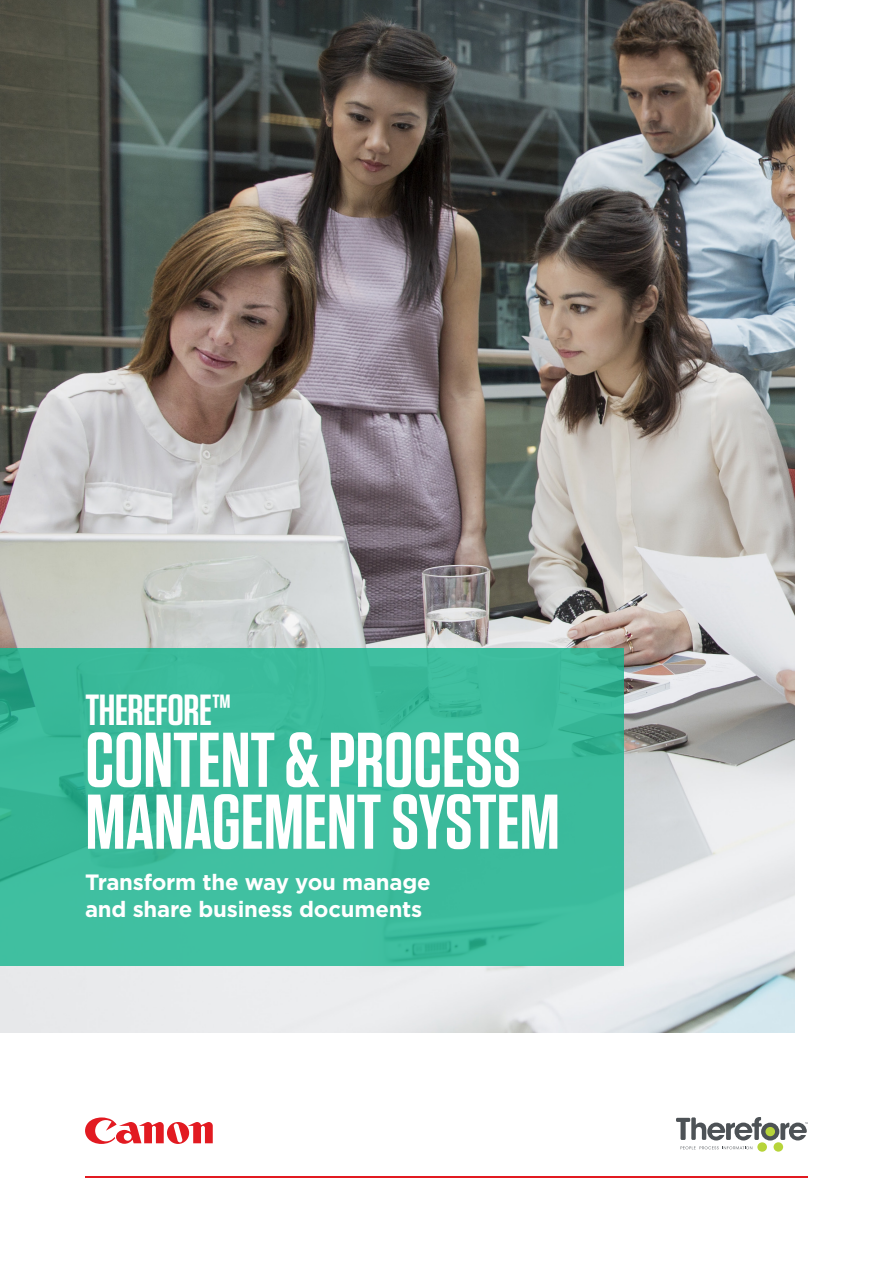
<style>
.page{position:relative;width:893px;height:1263px;background:#fff}
.page>*{position:absolute;margin:0;border:0;box-sizing:border-box;transform-origin:0 0}
.t1{font:600 77.4px "Tungsten";color:#fff}
.Body{font:600 43.5px "Tungsten";letter-spacing:-.01em;color:#fff}
.Body-2{font:700 22.2px/26.5px "Gotham";letter-spacing:-.01em;color:#fff}
</style>
<div class="page">
<svg style="left:85px;top:1117px;width:128px;height:27px"></svg>
<hr style="left:85px;top:1176px;width:723px;height:2px;background:#e21a21">
<img style="left:0;top:0;width:794px;height:1032px">
<div style="left:0;top:648px;width:624px;height:317px;background:#3cbc9d"></div>
<svg style="left:680px;top:1146px;width:72px;height:3px"></svg>
<div style="left:761px;top:1123px;width:18px;height:17px;background:#4d5256;border-radius:50%"></div>
<div style="left:765px;top:1127px;width:10px;height:9px;background:#b7d43a;border-radius:50%"></div>
<div style="left:757px;top:1142px;width:10px;height:10px;background:#b7d43a;border-radius:50%"></div>
<div style="left:774px;top:1142px;width:9px;height:9px;background:#b7d43a;border-radius:50%"></div>
<svg style="left:676px;top:1117px;width:86px;height:23px"></svg>
<svg style="left:780px;top:1122px;width:28px;height:18px"></svg>
<p class="Body" style="left:85px;top:687px;width:147px">THEREFORE™</p>
<p class="t1" style="left:85px;top:719px;width:437px">CONTENT &amp; PROCESS</p>
<p class="t1" style="left:85px;top:781px;width:476px">MANAGEMENT SYSTEM</p>
<p class="Body-2" style="left:85px;top:869px;width:347px">Transform the way you manage and share business documents</p>
</div>
